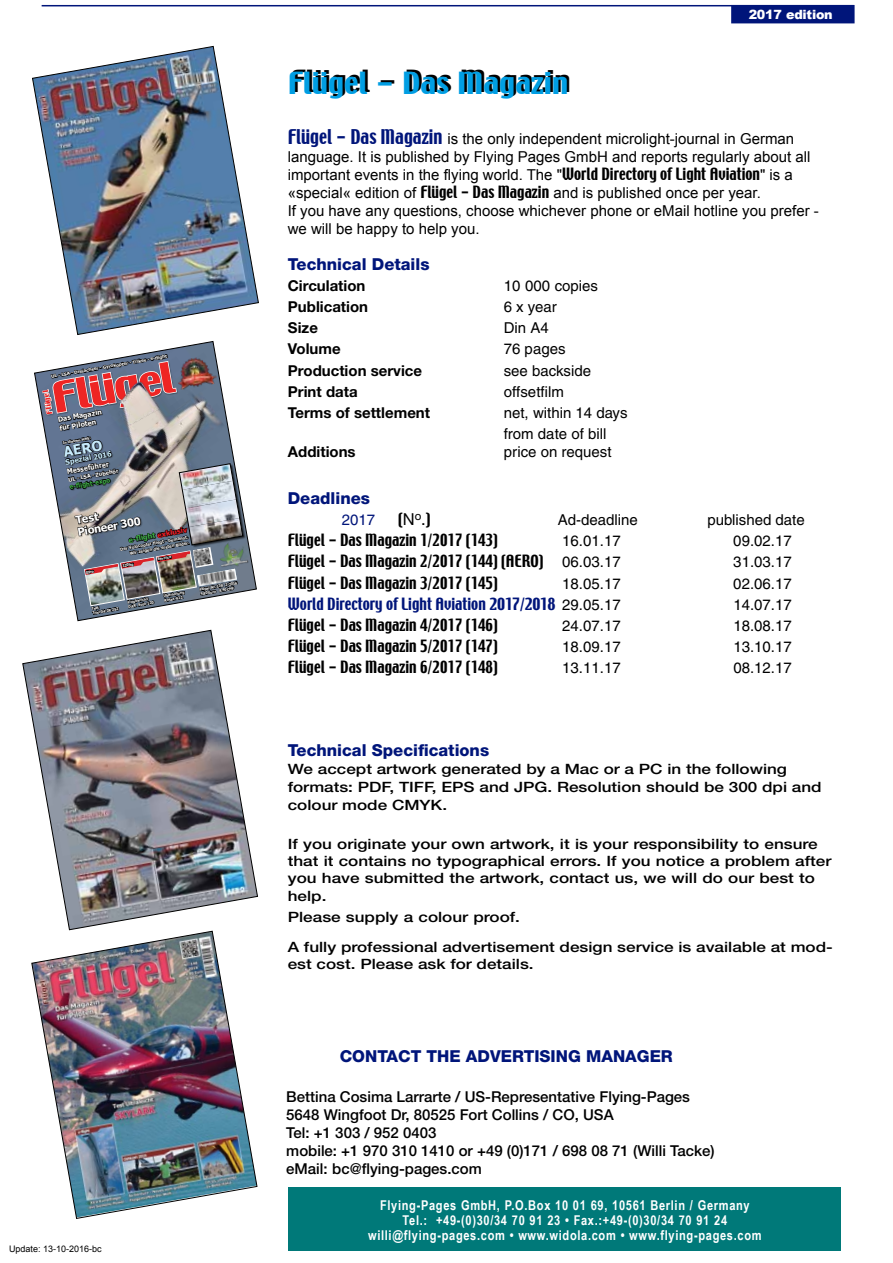
<style>
.page{position:relative;width:893px;height:1263px;background:#fff}
.page>*{position:absolute;margin:0;border:0;box-sizing:border-box;transform-origin:0 0}
.t1{font:37.5px "Techno";color:#ee2524;scale:1.44 1}
.t2{font:27px "Techno";color:#000;scale:1.2 1}
.t3{font:800 16.5px "Helvetica Neue";color:#00157a}
.t4{font:15px/18px "Arial";color:#000}
.t5{font:15px/21px "Helvetica";color:#000}
.t6{font:500 15px/18px "Helvetica Neue";color:#000}
.t7{font:15px "Techno";color:#000}
.t8{font:700 15px "Helvetica Neue";color:#000}
.t9{font:15px "Techno";color:#00157a}
.t10{font:15px "Helvetica";color:#00157a}
.t11{font:500 14.25px/17.2px "Helvetica Neue";color:#000;scale:1.2 1}
.t12{font:700 13.95px "Tahoma";color:#c7eafb}
.t13{font:700 13.5px/15px "Arial Narrow";letter-spacing:.05em;color:#fff;text-align:center}
.t14{font:900 12.75px "Arial";letter-spacing:-.02em;color:#fff}
.t15{font:700 10.95px "Tahoma";color:#fff}
.t16{font:9px "Arial";color:#000}
.t17{font:700 7.35px "Tahoma";color:#41ad49}
.t18{font:700 7.35px "Tahoma";color:#fff;scale:.9 1}
.t19{font:700 7.35px "Tahoma";color:#c7eafb}
.t20{font:700 7.05px/8.7px "Tahoma";color:#fff}
.t21{font:700 6.75px "Tahoma";color:#41ad49;scale:.9 1}
.t22{font:6.75px "Techno";color:#ee2524;scale:1.43 1}
.t23{font:700 5.55px "Tahoma";color:#fff}
.t24{font:700 4.2px/5.8px "Tahoma";color:#fff;text-align:right}
.t25{font:700 4.2px "Tahoma";color:#fff;scale:1.11 1}
.t26{font:700 3.6px/4.5px "Tahoma";color:#fff}
.s1{color:#ed1d24}
.s2{font-family:"Techno";font-size:18px;color:#00157a}
.s3{font-family:"Techno"}
.s4{font-family:"Helvetica Neue";font-size:16.5px}
.s5{font-family:"Helvetica";color:#000}
</style>
<div class="page">
<hr style="left:42px;top:5px;width:812px;height:1px;background:#00157a">
<div style="left:732px;top:6px;width:122px;height:17px;background:#00157a"></div>
<img style="left:34px;top:341px;width:223px;height:280px">
<img style="left:32px;top:46px;width:227px;height:289px">
<img style="left:22px;top:630px;width:236px;height:300px">
<img style="left:31px;top:930px;width:227px;height:289px">
<div style="left:289px;top:1187px;width:552px;height:63px;background:#007979"></div>
<p class="t25" style="left:51px;top:374px;width:108px;rotate:-10deg">UL - LSA - Dreiachser - Gyrokopter - Trikes - e-fl ight</p>
<h1 class="t1" style="left:47px;top:373px;width:88px;rotate:-10deg">Flügel</h1>
<p class="t20" style="left:57px;top:416px;width:46px;rotate:-10deg">Das Magazin für Piloten</p>
<p class="t22" style="left:45px;top:415px;width:19px;rotate:-100deg">Flügel</p>
<p class="t26" style="left:62px;top:441px;width:30px;rotate:-10deg">In diesem Heft:</p>
<p class="t12" style="left:62px;top:442px;width:41px;rotate:-10deg">AERO</p>
<p class="t19" style="left:65px;top:457px;width:48px;rotate:-10deg">Spezial 2016</p>
<p class="t18" style="left:66px;top:466px;width:49px;rotate:-10deg">Messeführer</p>
<p class="t23" style="left:68px;top:476px;width:52px;rotate:-10deg">UL - LSA - Zubehör</p>
<p class="t21" style="left:69px;top:482px;width:47px;rotate:-10deg">e-fl ight-expo</p>
<p class="t15" style="left:74px;top:513px;width:25px;rotate:-10deg">Test</p>
<p class="t15" style="left:76px;top:524px;width:66px;rotate:-10deg">Pioneer 300</p>
<p class="t17" style="left:128px;top:535px;width:61px;rotate:-10deg">e-fl ight <span class="s1">exklusiv</span></p>
<p class="t24" style="left:120px;top:546px;width:71px;rotate:-10deg">Der Volocopter fl iegt - bemannt.<br>Wir zeigen die ersten Bilder.</p>
<p class="t26" style="left:157px;top:557px;width:16px;rotate:-10deg">Service</p>
<p class="t26" style="left:86px;top:570px;width:9px;rotate:-10deg">Gyro</p>
<p class="t26" style="left:122px;top:564px;width:13px;rotate:-10deg">120 kg</p>
<p class="t26" style="left:91px;top:606px;width:28px;rotate:-10deg">Test<br>Trixi G4-2R 252</p>
<p class="t26" style="left:127px;top:600px;width:28px;rotate:-10deg">Flugbericht<br>DAR Solo 120</p>
<p class="t26" style="left:163px;top:594px;width:23px;rotate:-10deg">Überholung<br>Rotax 912</p>
<p class="t26" style="left:199px;top:587px;width:40px;rotate:-10deg">Flügel Nr. 138 2-2016<br>4.80 Euro 8.40 CHF</p>
<p class="t16" style="left:9px;top:1243px;width:94px">Update: 13-10-2016-bc</p>
<p class="t14" style="left:749px;top:5px;width:86px">2017 edition</p>
<h2 class="t2" style="left:290px;top:63px;width:235px">Flügel - Das Magazin</h2>
<p class="t4" style="left:288px;top:130px;width:533px"><span class="s2">Flügel - Das Magazin</span> is the only independent microlight-journal in German language. It is published by Flying Pages GmbH and reports regularly about all important events in the flying world. The "<span class="s3">World Directory of Light Aviation</span>" is a «special« edition of <span class="s3">Flügel - Das Magazin</span> and is published once per year.<br>If you have any questions, choose whichever phone or eMail hotline you prefer - we will be happy to help you.</p>
<p class="t3" style="left:288px;top:254px;width:143px">Technical Details</p>
<p class="t8" style="left:288px;top:276px;width:79px">Circulation</p>
<p class="t5" style="left:504px;top:275px;width:96px">10 000 copies</p>
<p class="t8" style="left:288px;top:297px;width:82px">Publication</p>
<p class="t5" style="left:504px;top:296px;width:55px">6 x year</p>
<p class="t8" style="left:288px;top:319px;width:31px">Size</p>
<p class="t5" style="left:504px;top:317px;width:47px">Din A4</p>
<p class="t8" style="left:288px;top:340px;width:54px">Volume</p>
<p class="t5" style="left:504px;top:339px;width:63px">76 pages</p>
<p class="t8" style="left:288px;top:361px;width:136px">Production service</p>
<p class="t5" style="left:504px;top:360px;width:89px">see backside</p>
<p class="t8" style="left:288px;top:382px;width:71px">Print data</p>
<p class="t5" style="left:504px;top:381px;width:62px">offsetfilm</p>
<p class="t8" style="left:288px;top:403px;width:144px">Terms of settlement</p>
<p class="t5" style="left:504px;top:402px;width:125px">net, within 14 days from date of bill</p>
<p class="t8" style="left:288px;top:442px;width:69px">Additions</p>
<p class="t5" style="left:504px;top:441px;width:109px">price on request</p>
<p class="t3" style="left:288px;top:488px;width:84px">Deadlines</p>
<p class="t10" style="left:342px;top:511px;width:35px">2017</p>
<p class="t7" style="left:398px;top:509px;width:34px">(<span class="s4">N</span><sup>o</sup><span class="s4">.</span>)</p>
<p class="t5" style="left:558px;top:509px;width:82px">Ad-deadline</p>
<p class="t5" style="left:707px;top:509px;width:99px">published date</p>
<p class="t7" style="left:288px;top:530px;width:211px">Flügel - Das Magazin 1/2017 (143)</p>
<p class="t5" style="left:562px;top:530px;width:60px">16.01.17</p>
<p class="t5" style="left:733px;top:530px;width:60px">09.02.17</p>
<p class="t7" style="left:288px;top:551px;width:257px">Flügel - Das Magazin 2/2017 (144) (AERO)</p>
<p class="t5" style="left:562px;top:552px;width:60px">06.03.17</p>
<p class="t5" style="left:733px;top:552px;width:60px">31.03.17</p>
<p class="t7" style="left:288px;top:572px;width:211px">Flügel - Das Magazin 3/2017 (145)</p>
<p class="t5" style="left:562px;top:573px;width:60px">18.05.17</p>
<p class="t5" style="left:733px;top:573px;width:60px">02.06.17</p>
<p class="t9" style="left:288px;top:593px;width:334px">World Directory of Light Aviation 2017/2018 <span class="s5">29.05.17</span></p>
<p class="t5" style="left:733px;top:594px;width:60px">14.07.17</p>
<p class="t7" style="left:288px;top:615px;width:211px">Flügel - Das Magazin 4/2017 (146)</p>
<p class="t5" style="left:562px;top:615px;width:60px">24.07.17</p>
<p class="t5" style="left:733px;top:615px;width:60px">18.08.17</p>
<p class="t7" style="left:288px;top:636px;width:211px">Flügel - Das Magazin 5/2017 (147)</p>
<p class="t5" style="left:562px;top:636px;width:60px">18.09.17</p>
<p class="t5" style="left:733px;top:636px;width:60px">13.10.17</p>
<p class="t7" style="left:288px;top:657px;width:211px">Flügel - Das Magazin 6/2017 (148)</p>
<p class="t5" style="left:562px;top:657px;width:60px">13.11.17</p>
<p class="t5" style="left:733px;top:657px;width:60px">08.12.17</p>
<p class="t3" style="left:288px;top:740px;width:203px">Technical Specifications</p>
<p class="t11" style="left:288px;top:760px;width:446px;line-height:18px">We accept artwork generated by a Mac or a PC in the following formats: PDF, TIFF, EPS and JPG. Resolution should be 300 dpi and colour mode CMYK.</p>
<p class="t11" style="left:288px;top:835px;width:454px">If you originate your own artwork, it is your responsibility to ensure that it contains no typographical errors. If you notice a problem after you have submitted the artwork, contact us, we will do our best to help.</p>
<p class="t11" style="left:288px;top:902px;width:456px;line-height:30px">Please supply a colour proof.<br>A fully professional advertisement design service is available at mod-</p>
<p class="t11" style="left:288px;top:955px;width:206px">est cost. Please ask for details.</p>
<p class="t3" style="left:340px;top:1046px;width:335px">CONTACT THE ADVERTISING MANAGER</p>
<p class="t6" style="left:286px;top:1088px;width:430px">Bettina Cosima Larrarte / US-Representative Flying-Pages 5648 Wingfoot Dr, 80525 Fort Collins / CO, USA<br>Tel: +1 303 / 952 0403<br>mobile: +1 970 310 1410 or +49 (0)171 / 698 08 71 (Willi Tacke) eMail: bc@flying-pages.com</p>
<p class="t13" style="left:368px;top:1197px;width:395px">Flying-Pages GmbH, P.O.Box 10 01 69, 10561 Berlin / Germany<br>Tel.: +49-(0)30/34 70 91 23 • Fax.:+49-(0)30/34 70 91 24 willi@flying-pages.com • www.widola.com • www.flying-pages.com</p>
</div>
